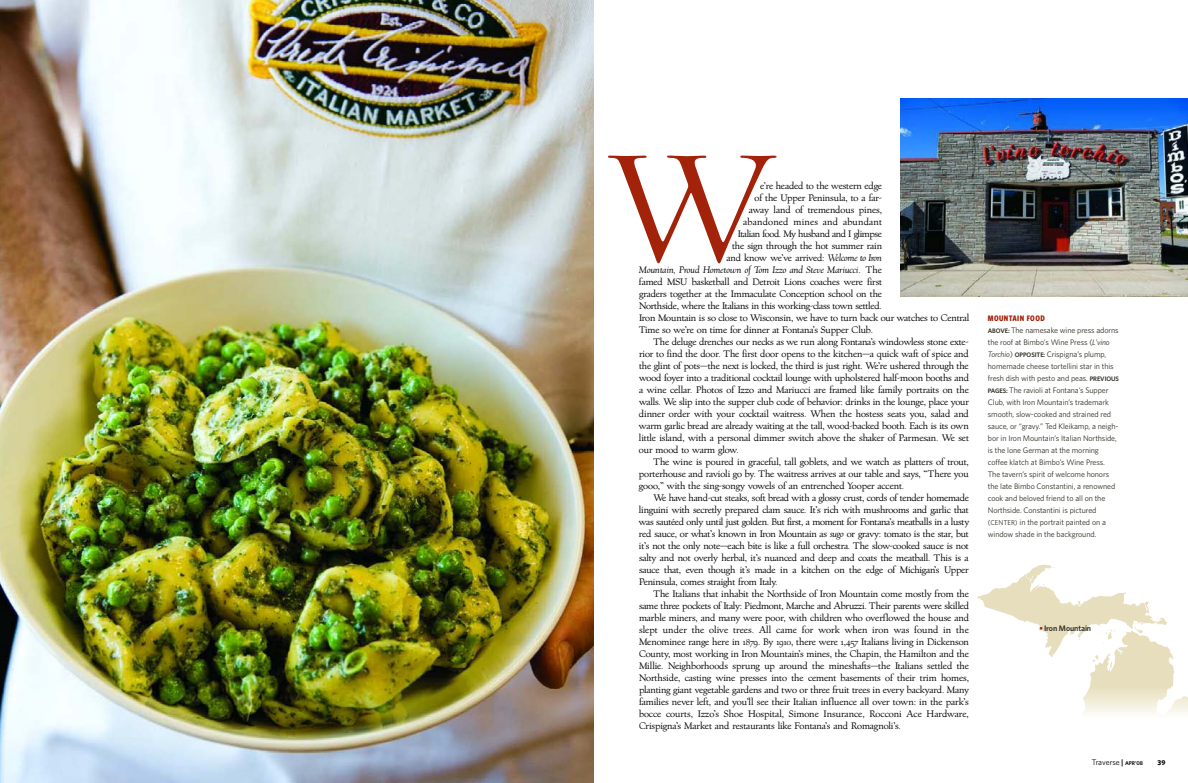
<style>
.page{position:relative;width:1188px;height:783px;background:#fff}
.page>*{position:absolute;margin:0;border:0;box-sizing:border-box;transform-origin:0 0}
.t1{font:144px "Village Roman Titling";color:#a3230a}
.t2{font:9px "Village";letter-spacing:-.015em;color:#000}
.t3{font:9px "Village";letter-spacing:.01em;color:#000}
.t4{font:italic 9px "Village";color:#000}
.t5{font:9px "Village";letter-spacing:-.045em;color:#000}
.t6{font:9px "Village";letter-spacing:.02em;color:#000}
.t7{font:8px/12px "Whitney";letter-spacing:-.01em;color:#2e2c22}
.t8{font:8px "Whitney";letter-spacing:-.01em;color:#000}
.t9{font:600 8px "Whitney";letter-spacing:-.015em;color:#2e2c22}
.t10{font:700 8px "Whitney Condensed";letter-spacing:.055em;color:#a3230a}
.t11{font:700 7px "Whitney";color:#000}
.s1{font-style:italic}
.s2{font-style:normal}
.s3{font-weight:600;font-size:6.5px}
.s4{font-size:7px}
.s5{color:#a3230a}
.s6{font-weight:600}
.s7{font-weight:600;font-size:5.5px}
</style>
<div class="page">
<svg style="left:977px;top:565px;width:211px;height:149px"></svg>
<img style="left:0;top:0;width:594px;height:783px">
<img style="left:900px;top:98px;width:288px;height:199px">
<h1 class="t1" style="left:607px;top:127px;width:170px">W</h1>
<p class="t2" style="left:760px;top:181px;width:123px">e’re headed to the western edge</p>
<p class="t2" style="left:755px;top:193px;width:129px">of the Upper Peninsula, to a far-</p>
<p class="t2" style="left:749px;top:205px;width:135px">away land of tremendous pines,</p>
<p class="t6" style="left:743px;top:217px;width:140px">abandoned mines and abundant</p>
<p class="t5" style="left:738px;top:229px;width:146px">Italian food. My husband and I glimpse</p>
<p class="t2" style="left:732px;top:241px;width:152px">the sign through the hot summer rain</p>
<p class="t2" style="left:726px;top:253px;width:157px">and know we’ve arrived: <span class="s1">Welcome to Iron</span></p>
<p class="t4" style="left:639px;top:265px;width:245px">Mountain, Proud Hometown of Tom Izzo and Steve Mariucci<span class="s2">. The</span></p>
<p class="t2" style="left:639px;top:277px;width:245px">famed MSU basketball and Detroit Lions coaches were first</p>
<p class="t2" style="left:639px;top:289px;width:245px">graders together at the Immaculate Conception school on the</p>
<p class="t2" style="left:639px;top:301px;width:244px">Northside, where the Italians in this working-class town settled.</p>
<p class="t2" style="left:639px;top:313px;width:332px">Iron Mountain is so close to Wisconsin, we have to turn back our watches to Central</p>
<p class="t2" style="left:639px;top:325px;width:236px">Time so we’re on time for dinner at Fontana’s Supper Club.</p>
<p class="t2" style="left:653px;top:337px;width:317px">The deluge drenches our necks as we run along Fontana’s windowless stone exte-</p>
<p class="t2" style="left:639px;top:349px;width:331px">rior to find the door. The first door opens to the kitchen—a quick waft of spice and</p>
<p class="t2" style="left:639px;top:361px;width:331px">the glint of pots—the next is locked, the third is just right. We’re ushered through the</p>
<p class="t2" style="left:639px;top:373px;width:331px">wood foyer into a traditional cocktail lounge with upholstered half-moon booths and</p>
<p class="t2" style="left:639px;top:385px;width:331px">a wine cellar. Photos of Izzo and Mariucci are framed like family portraits on the</p>
<p class="t2" style="left:639px;top:397px;width:331px">walls. We slip into the supper club code of behavior: drinks in the lounge, place your</p>
<p class="t2" style="left:639px;top:409px;width:331px">dinner order with your cocktail waitress. When the hostess seats you, salad and</p>
<p class="t2" style="left:639px;top:421px;width:331px">warm garlic bread are already waiting at the tall, wood-backed booth. Each is its own</p>
<p class="t2" style="left:639px;top:433px;width:331px">little island, with a personal dimmer switch above the shaker of Parmesan. We set</p>
<p class="t2" style="left:639px;top:445px;width:101px">our mood to warm glow.</p>
<p class="t2" style="left:653px;top:457px;width:317px">The wine is poured in graceful, tall goblets, and we watch as platters of trout,</p>
<p class="t2" style="left:639px;top:469px;width:331px">porterhouse and ravioli go by. The waitress arrives at our table and says, “There you</p>
<p class="t2" style="left:639px;top:481px;width:267px">gooo,” with the sing-songy vowels of an entrenched Yooper accent.</p>
<p class="t2" style="left:653px;top:493px;width:317px">We have hand-cut steaks, soft bread with a glossy crust, cords of tender homemade</p>
<p class="t2" style="left:639px;top:505px;width:331px">linguini with secretly prepared clam sauce. It’s rich with mushrooms and garlic that</p>
<p class="t2" style="left:639px;top:517px;width:332px">was sautéed only until just golden. But first, a moment for Fontana’s meatballs in a lusty</p>
<p class="t2" style="left:639px;top:529px;width:331px">red sauce, or what’s known in Iron Mountain as <span class="s1">sugo</span> or gravy: tomato is the star, but</p>
<p class="t2" style="left:639px;top:541px;width:331px">it’s not the only note—each bite is like a full orchestra. The slow-cooked sauce is not</p>
<p class="t2" style="left:639px;top:553px;width:331px">salty and not overly herbal, it’s nuanced and deep and coats the meatball. This is a</p>
<p class="t2" style="left:639px;top:565px;width:331px">sauce that, even though it’s made in a kitchen on the edge of Michigan’s Upper</p>
<p class="t2" style="left:639px;top:577px;width:140px">Peninsula, comes straight from Italy.</p>
<p class="t2" style="left:653px;top:589px;width:317px">The Italians that inhabit the Northside of Iron Mountain come mostly from the</p>
<p class="t2" style="left:639px;top:601px;width:332px">same three pockets of Italy: Piedmont, Marche and Abruzzi. Their parents were skilled</p>
<p class="t2" style="left:639px;top:613px;width:331px">marble miners, and many were poor, with children who overflowed the house and</p>
<p class="t3" style="left:639px;top:625px;width:331px">slept under the olive trees. All came for work when iron was found in the</p>
<p class="t2" style="left:639px;top:637px;width:331px">Menominee range here in 1879. By 1910, there were 1,457 Italians living in Dickenson</p>
<p class="t2" style="left:639px;top:649px;width:331px">County, most working in Iron Mountain’s mines, the Chapin, the Hamilton and the</p>
<p class="t2" style="left:639px;top:661px;width:332px">Millie. Neighborhoods sprung up around the mineshafts—the Italians settled the</p>
<p class="t2" style="left:639px;top:673px;width:331px">Northside, casting wine presses into the cement basements of their trim homes,</p>
<p class="t2" style="left:639px;top:685px;width:332px">planting giant vegetable gardens and two or three fruit trees in every backyard. Many</p>
<p class="t2" style="left:639px;top:697px;width:331px">families never left, and you’ll see their Italian influence all over town: in the park’s</p>
<p class="t2" style="left:639px;top:709px;width:331px">bocce courts, Izzo’s Shoe Hospital, Simone Insurance, Rocconi Ace Hardware,</p>
<p class="t2" style="left:639px;top:721px;width:263px">Crispigna’s Market and restaurants like Fontana’s and Romagnoli’s.</p>
<p class="t10" style="left:988px;top:314px;width:59px">MOUNTAIN FOOD</p>
<p class="t7" style="left:988px;top:324px;width:133px"><span class="s3">ABOVE:</span> The namesake wine press adorns the roof at Bimbo’s Wine Press (<span class="s1">L’vino Torchio</span>) <span class="s3">OPPOSITE:</span> Crispigna’s plump, homemade cheese tortellini star in this fresh dish with pesto and peas. <span class="s3">PREVIOUS PAGES:</span> The ravioli at Fontana’s Supper Club, with Iron Mountain’s trademark smooth, slow-cooked and strained red sauce, or “gravy.” Ted Kleikamp, a neigh&shy;bor in Iron Mountain’s Italian Northside, is the lone German at the morning coffee klatch at Bimbo’s Wine Press.<br>The tavern’s spirit of welcome honors the late Bimbo Constantini, a renowned cook and beloved friend to all on the Northside. Constantini is pictured <span class="s4">(CENTER)</span> in the portrait painted on a window shade in the background.</p>
<p class="t9" style="left:1040px;top:623px;width:53px"><span class="s5">•</span> Iron Mountain</p>
<p class="t8" style="left:1092px;top:757px;width:53px">Traverse <span class="s6">|</span> <span class="s7">APR’08</span></p>
<p class="t11" style="left:1158px;top:758px;width:9px">39</p>
</div>
